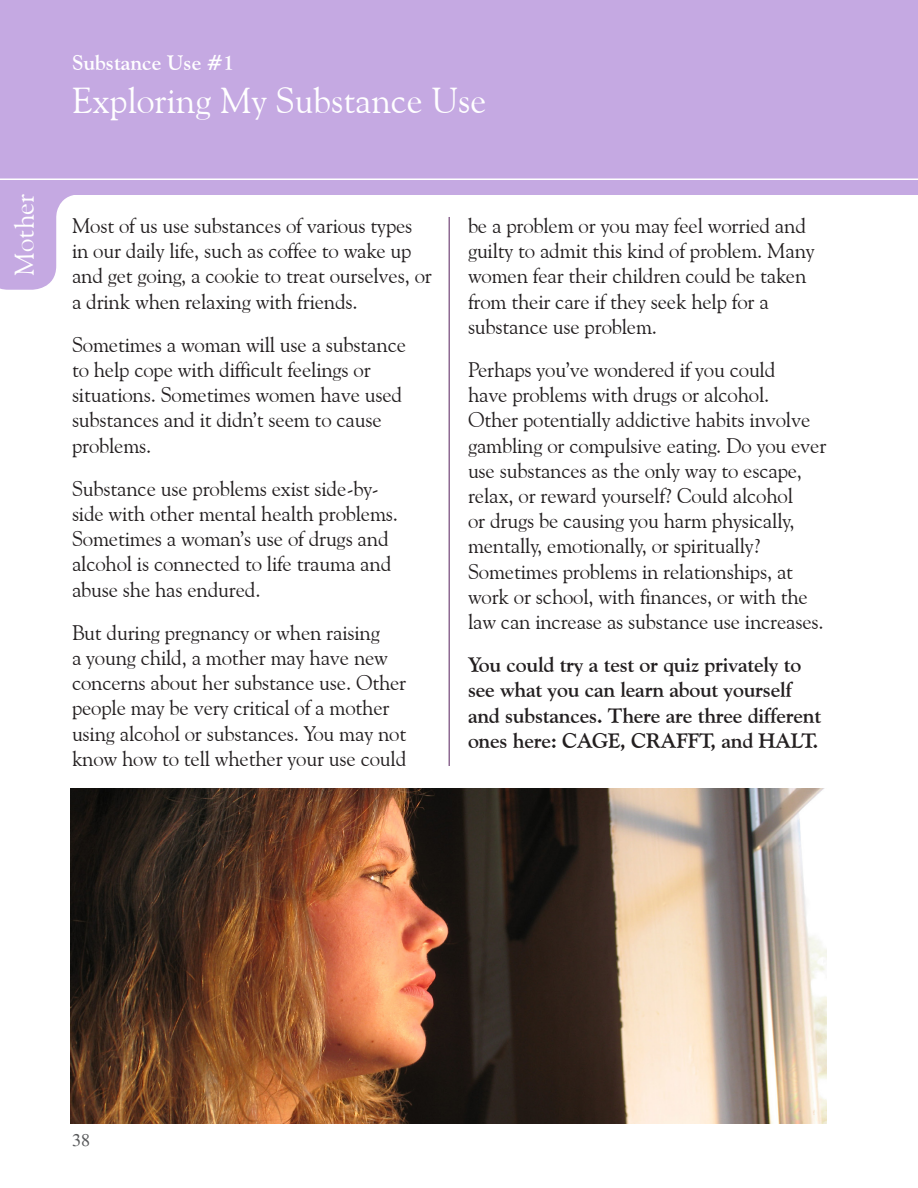
<style>
.page{position:relative;width:918px;height:1188px;background:#fff}
.page>*{position:absolute;margin:0;border:0;box-sizing:border-box;transform-origin:0 0}
.Large_Chapter_Header{font:36px "Goudy Old Style BT";color:#fff}
.t1{font:27px "Goudy Old Style BT";letter-spacing:.005em;color:#fff}
.t2{font:21px/25.2px "Goudy Old Style BT";letter-spacing:-.01em;color:#231f20}
.t3{font:700 21px/25.2px "Goudy Old Style BT";letter-spacing:-.01em;color:#231f20}
.Chapter_Sub-Headers{font:700 21px "Goudy Old Style BT";color:#fff}
.t4{font:18px "Times";color:#57585a}
</style>
<div class="page">
<div style="left:0;top:0;width:918px;height:194px;background:#c5a9e2"></div>
<div style="left:0;top:194px;width:56px;height:96px;background:#c5a9e2"></div>
<div style="left:8px;top:111px;width:72px;height:107px;background:#c5a9e2;border-radius:24px"></div>
<hr style="left:0;top:178px;width:918px;height:2px;background:#fff">
<hr style="left:448px;top:217px;width:2px;height:549px;background:#8e6a92">
<img style="left:70px;top:788px;width:756px;height:336px">
<p class="t1" style="left:8px;top:276px;width:84px;rotate:-90deg">Mother</p>
<p class="Chapter_Sub-Headers" style="left:72px;top:50px;width:164px">Substance Use #1</p>
<p class="Large_Chapter_Header" style="left:72px;top:78px;width:416px">Exploring My Substance Use</p>
<p class="t2" style="left:72px;top:213px;width:361px">Most of us use substances of various types in our daily life, such as coffee to wake up and get going, a cookie to treat ourselves, or a drink when relaxing with friends.</p>
<p class="t2" style="left:72px;top:331px;width:336px">Sometimes a woman will use a substance to help cope with difficult feelings or situations. Sometimes women have used substances and it didn’t seem to cause problems.</p>
<p class="t2" style="left:72px;top:475px;width:328px">Substance use problems exist side-by&shy;side with other mental health problems.<br>Sometimes a woman’s use of drugs and alcohol is connected to life trauma and abuse she has endured.</p>
<p class="t2" style="left:72px;top:619px;width:336px">But during pregnancy or when raising<br>a young child, a mother may have new concerns about her substance use. Other people may be very critical of a mother using alcohol or substances. You may not know how to tell whether your use could</p>
<p class="t2" style="left:468px;top:213px;width:348px">be a problem or you may feel worried and guilty to admit this kind of problem. Many women fear their children could be taken from their care if they seek help for a substance use problem.</p>
<p class="t2" style="left:468px;top:357px;width:360px">Perhaps you’ve wondered if you could<br>have problems with drugs or alcohol.<br>Other potentially addictive habits involve gambling or compulsive eating. Do you ever use substances as the only way to escape, relax, or reward yourself? Could alcohol<br>or drugs be causing you harm physically, mentally, emotionally, or spiritually?<br>Sometimes problems in relationships, at work or school, with finances, or with the law can increase as substance use increases.</p>
<p class="t3" style="left:468px;top:652px;width:355px">You could try a test or quiz privately to see what you can learn about yourself and substances. There are three different ones here: CAGE, CRAFFT, and HALT.</p>
<p class="t4" style="left:72px;top:1130px;width:19px">38</p>
</div>
